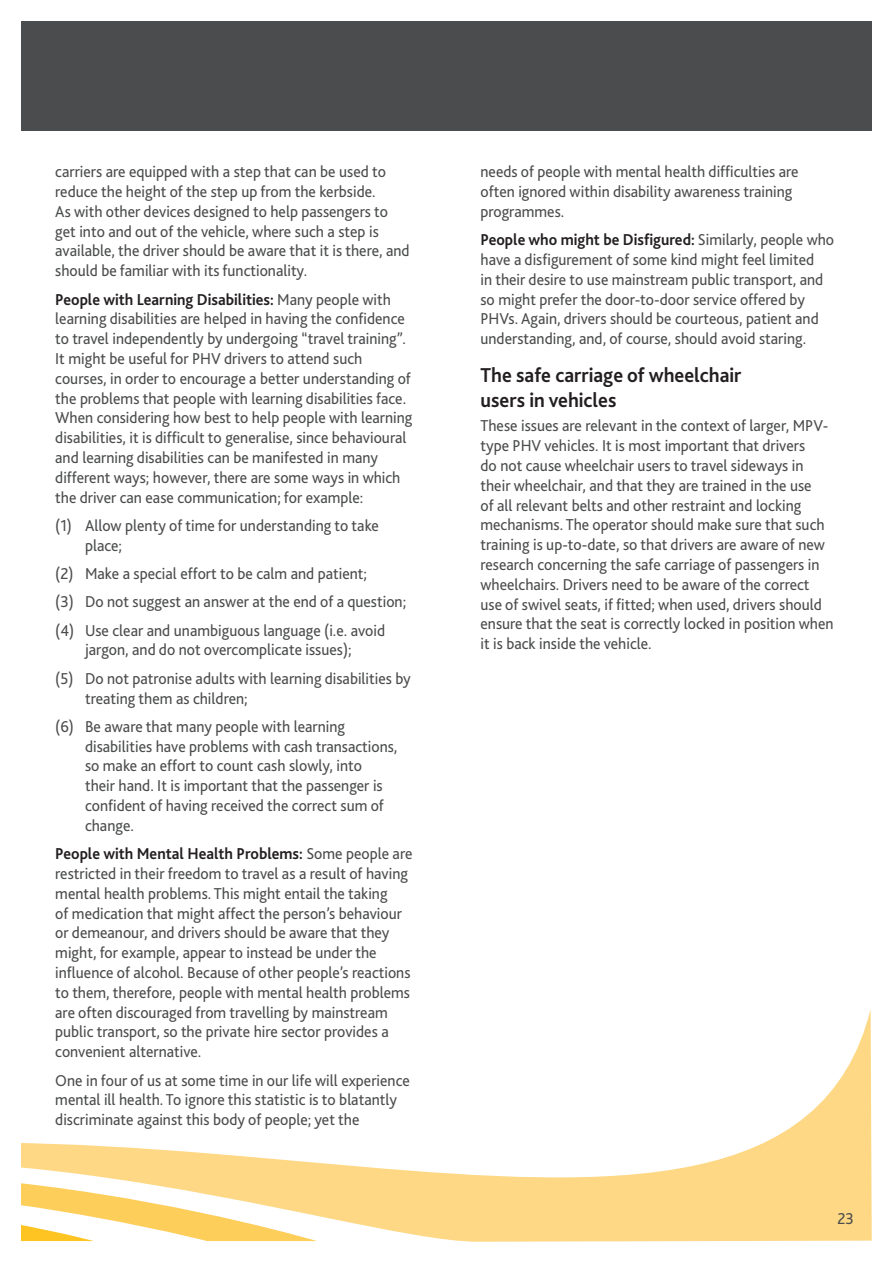
<style>
.page{position:relative;width:893px;height:1263px;background:#fff}
.page>*{position:absolute;margin:0;border:0;box-sizing:border-box;transform-origin:0 0}
.Sub_Heading{font:700 21px/25.2px "Bliss";color:#231f20;scale:.95 1}
.Body_text{font:16.5px/19.8px "Bliss";color:#4b4c4d;scale:.95 1}
.Indent{font:16.5px/19.8px "Bliss";color:#4b4c4d;scale:.95 1}
.s1{font-weight:700;color:#231f20}
</style>
<div class="page">
<svg style="left:21px;top:1009px;width:851px;height:233px"></svg>
<svg style="left:21px;top:1098px;width:296px;height:143px"></svg>
<svg style="left:21px;top:1159px;width:73px;height:82px"></svg>
<div style="left:21px;top:21px;width:851px;height:110px;background:#4b4c4d"></div>
<p class="Body_text" style="left:55px;top:162px;width:375px">carriers are equipped with a step that can be used to reduce the height of the step up from the kerbside.<br>As with other devices designed to help passengers to get into and out of the vehicle, where such a step is available, the driver should be aware that it is there, and should be familiar with its functionality.</p>
<p class="Body_text" style="left:55px;top:289px;width:377px"><span class="s1">People with Learning Disabilities:</span> Many people with learning disabilities are helped in having the confidence to travel independently by undergoing “travel training”.<br>It might be useful for PHV drivers to attend such courses, in order to encourage a better understanding of the problems that people with learning disabilities face.<br>When considering how best to help people with learning disabilities, it is difficult to generalise, since behavioural and learning disabilities can be manifested in many different ways; however, there are some ways in which the driver can ease communication; for example:</p>
<p class="Indent" style="left:85px;top:515px;width:311px;text-indent:-30px">(1) Allow plenty of time for understanding to take place;</p>
<p class="Indent" style="left:55px;top:564px;width:330px">(2) Make a special effort to be calm and patient;</p>
<p class="Indent" style="left:55px;top:592px;width:371px">(3) Do not suggest an answer at the end of a question;</p>
<p class="Indent" style="left:55px;top:620px;width:349px;text-align:center">(4) Use clear and unambiguous language (i.e. avoid jargon, and do not overcomplicate issues);</p>
<p class="Indent" style="left:85px;top:668px;width:344px;text-indent:-30px">(5) Do not patronise adults with learning disabilities by treating them as children;</p>
<p class="Indent" style="left:85px;top:716px;width:330px;text-indent:-30px">(6) Be aware that many people with learning disabilities have problems with cash transactions, so make an effort to count cash slowly, into<br>their hand. It is important that the passenger is confident of having received the correct sum of change.</p>
<p class="Body_text" style="left:55px;top:844px;width:377px"><span class="s1">People with Mental Health Problems:</span> Some people are restricted in their freedom to travel as a result of having mental health problems. This might entail the taking<br>of medication that might affect the person’s behaviour or demeanour, and drivers should be aware that they might, for example, appear to instead be under the influence of alcohol. Because of other people’s reactions to them, therefore, people with mental health problems are often discouraged from travelling by mainstream public transport, so the private hire sector provides a convenient alternative.</p>
<p class="Body_text" style="left:55px;top:1070px;width:375px">One in four of us at some time in our life will experience mental ill health. To ignore this statistic is to blatantly discriminate against this body of people; yet the</p>
<p class="Body_text" style="left:480px;top:162px;width:336px">needs of people with mental health difficulties are often ignored within disability awareness training programmes.</p>
<p class="Body_text" style="left:480px;top:230px;width:374px"><span class="s1">People who might be Disfigured:</span> Similarly, people who have a disfigurement of some kind might feel limited<br>in their desire to use mainstream public transport, and so might prefer the door-to-door service offered by PHVs. Again, drivers should be courteous, patient and understanding, and, of course, should avoid staring.</p>
<p class="Sub_Heading" style="left:480px;top:363px;width:276px">The safe carriage of wheelchair users in vehicles</p>
<p class="Body_text" style="left:480px;top:416px;width:373px">These issues are relevant in the context of larger, MPV&shy;type PHV vehicles. It is most important that drivers<br>do not cause wheelchair users to travel sideways in their wheelchair, and that they are trained in the use<br>of all relevant belts and other restraint and locking mechanisms. The operator should make sure that such training is up-to-date, so that drivers are aware of new research concerning the safe carriage of passengers in wheelchairs. Drivers need to be aware of the correct use of swivel seats, if fitted; when used, drivers should ensure that the seat is correctly locked in position when it is back inside the vehicle.</p>
<p class="Body_text" style="left:837px;top:1208px;width:19px">23</p>
</div>
